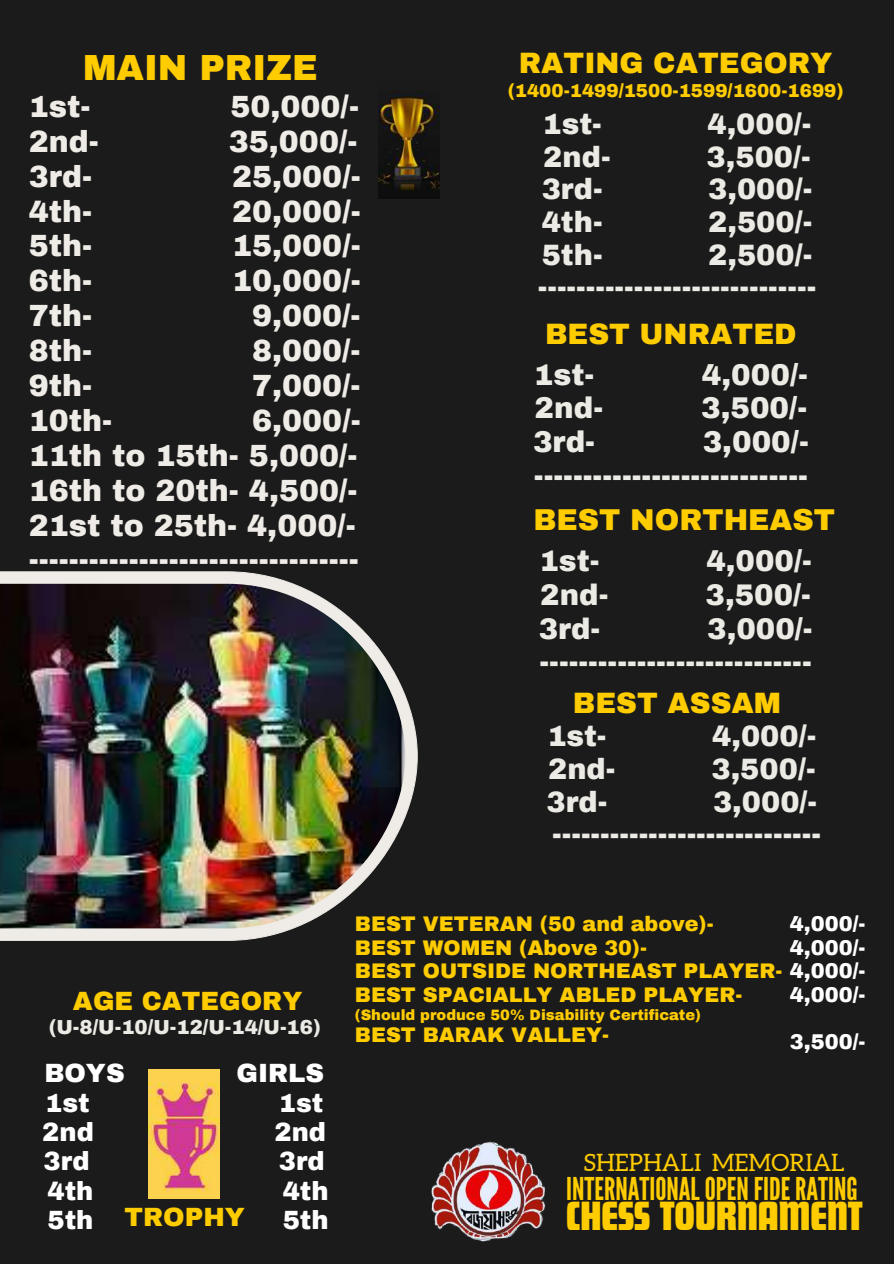
<style>
.page{position:relative;width:894px;height:1264px;background:#fff}
.page>*{position:absolute;margin:0;border:0;box-sizing:border-box;transform-origin:0 0}
.t1{font:42.15px "Futura Com Display";color:#fc0}
.t2{font:900 35.55px "Archivo";color:#fc0}
.t3{font:31.35px "League Gothic";color:#fc0}
.t4{font:900 30px/34.8px "Archivo";color:#efece7}
.t5{font:900 29.55px "Archivo";color:#fc0}
.t6{font:900 29.4px/33.8px "Archivo";color:#eceae4;text-align:right}
.t7{font:900 29.1px/33.8px "Archivo";color:#eceae4;text-align:right}
.t8{font:900 28.8px/32.7px "Archivo";color:#eceae4;text-align:right}
.t9{font:900 28.8px "Archivo";color:#fc0}
.t10{font:900 25.8px "Archivo";color:#fff}
.t11{font:900 25.8px "Archivo";color:#fc0}
.t12{font:24px "Aleo";color:#fc0}
.t13{font:900 21px/23.7px "Archivo";color:#fff}
.t14{font:900 20.7px/23.7px "Archivo";color:#fc0}
.t15{font:900 19.8px "Archivo";color:#eceae4}
.t16{font:900 18.3px "Archivo";color:#fc0}
.t17{font:900 14.7px "Archivo";color:#fc0}
.s1{color:#fff}
.s2{font-size:21px;color:#fff}
</style>
<div class="page">
<div style="left:0;top:0;width:893px;height:1263px;background:#1b1b1b"></div>
<img style="left:0;top:571px;width:417px;height:369px">
<img style="left:149px;top:1069px;width:71px;height:129px">
<img style="left:431px;top:1141px;width:114px;height:101px">
<img style="left:378px;top:91px;width:61px;height:107px">
<p class="t2" style="left:83px;top:49px;width:236px">MAIN PRIZE</p>
<p class="t4" style="left:29px;top:89px;width:63px">1st-</p>
<p class="t4" style="left:230px;top:89px;width:130px">50,000/-</p>
<p class="t4" style="left:29px;top:124px;width:72px">2nd-</p>
<p class="t4" style="left:229px;top:124px;width:130px">35,000/-</p>
<p class="t4" style="left:29px;top:159px;width:65px">3rd-</p>
<p class="t4" style="left:232px;top:159px;width:130px">25,000/-</p>
<p class="t4" style="left:29px;top:194px;width:65px">4th-</p>
<p class="t4" style="left:232px;top:194px;width:130px">20,000/-</p>
<p class="t4" style="left:29px;top:229px;width:65px">5th-</p>
<p class="t4" style="left:232px;top:229px;width:130px">15,000/-</p>
<p class="t4" style="left:29px;top:264px;width:65px">6th-</p>
<p class="t4" style="left:232px;top:264px;width:130px">10,000/-</p>
<p class="t4" style="left:29px;top:299px;width:65px">7th-</p>
<p class="t4" style="left:252px;top:299px;width:110px">9,000/-</p>
<p class="t4" style="left:29px;top:334px;width:65px">8th-</p>
<p class="t4" style="left:252px;top:334px;width:110px">8,000/-</p>
<p class="t4" style="left:29px;top:368px;width:65px">9th-</p>
<p class="t4" style="left:252px;top:368px;width:110px">7,000/-</p>
<p class="t4" style="left:29px;top:403px;width:85px">10th-</p>
<p class="t4" style="left:29px;top:403px;width:333px;text-indent:223px">6,000/-<br>11th to 15th- 5,000/-<br>16th to 20th- 4,500/-<br>21st to 25th- 4,000/- ---------------------------------</p>
<p class="t9" style="left:518px;top:48px;width:315px">RATING CATEGORY</p>
<p class="t16" style="left:507px;top:81px;width:337px">(1400-1499/1500-1599/1600-1699)</p>
<p class="t8" style="left:542px;top:108px;width:61px">1st-</p>
<p class="t8" style="left:707px;top:108px;width:106px">4,000/-</p>
<p class="t8" style="left:543px;top:141px;width:69px">2nd-</p>
<p class="t8" style="left:706px;top:141px;width:106px">3,500/-</p>
<p class="t8" style="left:541px;top:173px;width:62px">3rd-</p>
<p class="t8" style="left:708px;top:173px;width:106px">3,000/-</p>
<p class="t8" style="left:541px;top:206px;width:62px">4th-</p>
<p class="t8" style="left:708px;top:206px;width:106px">2,500/-</p>
<p class="t8" style="left:541px;top:239px;width:62px">5th-</p>
<p class="t8" style="left:537px;top:239px;width:280px">2,500/- -----------------------------</p>
<p class="t9" style="left:545px;top:319px;width:253px">BEST UNRATED</p>
<p class="t6" style="left:533px;top:358px;width:62px">1st-</p>
<p class="t6" style="left:701px;top:358px;width:108px">4,000/-</p>
<p class="t6" style="left:534px;top:392px;width:70px">2nd-</p>
<p class="t6" style="left:700px;top:392px;width:108px">3,500/-</p>
<p class="t6" style="left:533px;top:425px;width:63px">3rd-</p>
<p class="t6" style="left:534px;top:425px;width:276px">3,000/- ----------------------------</p>
<p class="t5" style="left:533px;top:503px;width:303px">BEST NORTHEAST</p>
<p class="t7" style="left:539px;top:544px;width:61px">1st-</p>
<p class="t7" style="left:706px;top:544px;width:107px">4,000/-</p>
<p class="t7" style="left:540px;top:578px;width:70px">2nd-</p>
<p class="t7" style="left:705px;top:578px;width:107px">3,500/-</p>
<p class="t7" style="left:538px;top:612px;width:63px">3rd-</p>
<p class="t7" style="left:539px;top:612px;width:274px">3,000/- ----------------------------</p>
<p class="t9" style="left:572px;top:687px;width:210px">BEST ASSAM</p>
<p class="t8" style="left:547px;top:720px;width:61px">1st-</p>
<p class="t8" style="left:712px;top:720px;width:106px">4,000/-</p>
<p class="t8" style="left:548px;top:753px;width:69px">2nd-</p>
<p class="t8" style="left:711px;top:753px;width:106px">3,500/-</p>
<p class="t8" style="left:546px;top:785px;width:62px">3rd-</p>
<p class="t8" style="left:552px;top:785px;width:270px">3,000/- ----------------------------</p>
<p class="t11" style="left:73px;top:987px;width:231px">AGE CATEGORY</p>
<p class="t15" style="left:49px;top:1016px;width:273px">(U-8/U-10/U-12/U-14/U-16)</p>
<p class="t10" style="left:44px;top:1059px;width:82px">BOYS</p>
<p class="t10" style="left:236px;top:1059px;width:89px">GIRLS</p>
<p class="t10" style="left:45px;top:1089px;width:46px">1st</p>
<p class="t10" style="left:279px;top:1089px;width:46px">1st</p>
<p class="t10" style="left:42px;top:1118px;width:53px">2nd</p>
<p class="t10" style="left:274px;top:1118px;width:53px">2nd</p>
<p class="t10" style="left:44px;top:1147px;width:47px">3rd</p>
<p class="t10" style="left:279px;top:1147px;width:47px">3rd</p>
<p class="t10" style="left:47px;top:1176px;width:47px">4th</p>
<p class="t10" style="left:282px;top:1176px;width:47px">4th</p>
<p class="t11" style="left:47px;top:1202px;width:199px"><span class="s1">5th</span> TROPHY</p>
<p class="t10" style="left:282px;top:1206px;width:47px">5th</p>
<p class="t13" style="left:789px;top:912px;width:77px">4,000/-<br>4,000/-</p>
<p class="t13" style="left:789px;top:982px;width:77px">4,000/-</p>
<p class="t13" style="left:789px;top:1030px;width:77px">3,500/-</p>
<p class="t14" style="left:355px;top:912px;width:512px">BEST VETERAN (50 and above)-<br>BEST WOMEN (Above 30)-<br>BEST OUTSIDE NORTHEAST PLAYER- <span class="s2">4,000/-<br></span>BEST SPACIALLY ABLED PLAYER-</p>
<p class="t17" style="left:355px;top:1006px;width:347px">(Should produce 50% Disability Certificate)</p>
<p class="t14" style="left:355px;top:1023px;width:255px">BEST BARAK VALLEY-</p>
<p class="t12" style="left:583px;top:1149px;width:262px">SHEPHALI MEMORIAL</p>
<p class="t3" style="left:566px;top:1170px;width:293px">INTERNATIONALOPENFIDERATING</p>
<h1 class="t1" style="left:566px;top:1190px;width:297px">CHESS TOURNAMENT</h1>
</div>
